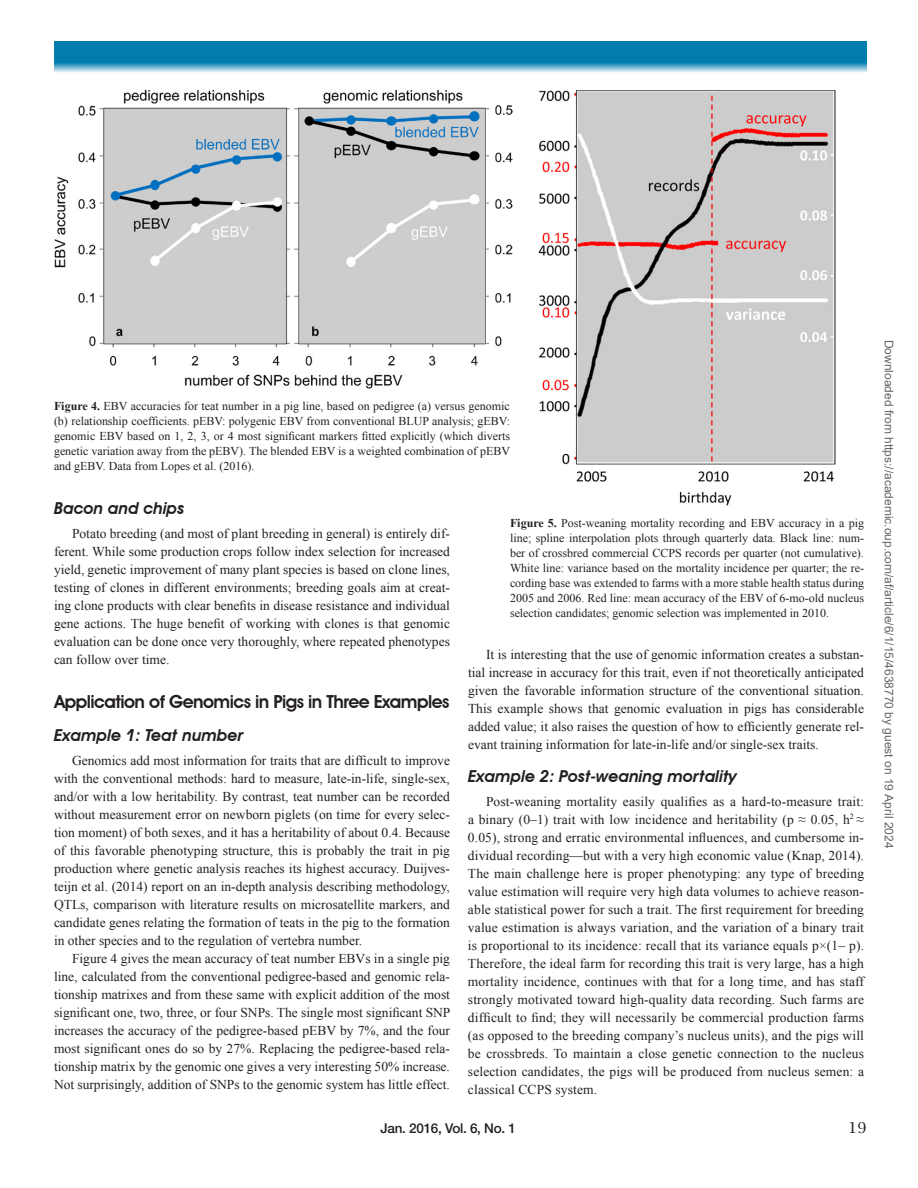
<style>
.page{position:relative;width:918px;height:1188px;background:#fff}
.page>*{position:absolute;margin:0;border:0;box-sizing:border-box;transform-origin:0 0}
.t1{font:600 18px "Avant Garde IT Cby BT";letter-spacing:-.03em;color:#231f20}
.t2{font:italic 600 16.5px "Avant Garde IT Cby BT";color:#231f20}
.t3{font:15px "Lucida Bright";color:#231f20}
.t4{font:13.5px/18px "Times New Roman";color:#231f20;text-align:justify}
.t5{font:500 13.5px "Helvetica Neue LT Std";letter-spacing:-.02em;color:#231f20}
.t6{font:12px/15px "Times New Roman";color:#231f20;text-align:justify}
.t7{font:12px "Arial";color:#666}
.s1{font-weight:700}
</style>
<div class="page">
<svg style="left:54px;top:41px;width:813px;height:31px;background:#238eb9"></svg>
<img style="left:54px;top:90px;width:459px;height:298px">
<img style="left:538px;top:90px;width:298px;height:416px">
<p class="t6" style="left:54px;top:399px;width:458px"><span class="s1">Figure 4.</span> EBV accuracies for teat number in a pig line, based on pedigree (a) versus genomic (b) relationship coefficients. pEBV: polygenic EBV from conventional BLUP analysis; gEBV: genomic EBV based on 1, 2, 3, or 4 most significant markers fitted explicitly (which diverts genetic variation away from the pEBV). The blended EBV is a weighted combination of pEBV and gEBV. Data from Lopes et al. (2016).</p>
<p class="t2" style="left:54px;top:499px;width:132px">Bacon and chips</p>
<p class="t4" style="left:54px;top:525px;width:398px;text-indent:18px">Potato breeding (and most of plant breeding in general) is entirely dif&shy;ferent. While some production crops follow index selection for increased yield, genetic improvement of many plant species is based on clone lines, testing of clones in different environments; breeding goals aim at creat&shy;ing clone products with clear benefits in disease resistance and individual gene actions. The huge benefit of working with clones is that genomic evaluation can be done once very thoroughly, where repeated phenotypes can follow over time.</p>
<h1 class="t1" style="left:54px;top:691px;width:397px">Application of Genomics in Pigs in Three Examples</h1>
<p class="t2" style="left:54px;top:725px;width:191px">Example 1: Teat number</p>
<p class="t4" style="left:54px;top:751px;width:398px;text-indent:18px">Genomics add most information for traits that are difficult to improve with the conventional methods: hard to measure, late-in-life, single-sex, and/or with a low heritability. By contrast, teat number can be recorded without measurement error on newborn piglets (on time for every selec&shy;tion moment) of both sexes, and it has a heritability of about 0.4. Because of this favorable phenotyping structure, this is probably the trait in pig production where genetic analysis reaches its highest accuracy. Duijves&shy;teijn et al. (2014) report on an in-depth analysis describing methodology, QTLs, comparison with literature results on microsatellite markers, and candidate genes relating the formation of teats in the pig to the formation in other species and to the regulation of vertebra number.</p>
<p class="t4" style="left:54px;top:949px;width:398px;text-indent:18px">Figure 4 gives the mean accuracy of teat number EBVs in a single pig line, calculated from the conventional pedigree-based and genomic rela&shy;tionship matrixes and from these same with explicit addition of the most significant one, two, three, or four SNPs. The single most significant SNP increases the accuracy of the pedigree-based pEBV by 7%, and the four most significant ones do so by 27%. Replacing the pedigree-based rela&shy;tionship matrix by the genomic one gives a very interesting 50% increase.<br>Not surprisingly, addition of SNPs to the genomic system has little effect.</p>
<p class="t6" style="left:510px;top:516px;width:356px"><span class="s1">Figure 5.</span> Post-weaning mortality recording and EBV accuracy in a pig line; spline interpolation plots through quarterly data. Black line: num&shy;ber of crossbred commercial CCPS records per quarter (not cumulative).<br>White line: variance based on the mortality incidence per quarter; the re&shy;cording base was extended to farms with a more stable health status during 2005 and 2006. Red line: mean accuracy of the EBV of 6-mo-old nucleus selection candidates; genomic selection was implemented in 2010.</p>
<p class="t4" style="left:468px;top:645px;width:398px;text-indent:18px">It is interesting that the use of genomic information creates a substan&shy;tial increase in accuracy for this trait, even if not theoretically anticipated given the favorable information structure of the conventional situation.<br>This example shows that genomic evaluation in pigs has considerable added value; it also raises the question of how to efficiently generate rel&shy;evant training information for late-in-life and/or single-sex traits.</p>
<p class="t2" style="left:468px;top:766px;width:270px">Example 2: Post-weaning mortality</p>
<p class="t4" style="left:468px;top:792px;width:398px;text-indent:18px">Post-weaning mortality easily qualifies as a hard-to-measure trait: a binary (0–1) trait with low incidence and heritability (p ≈ 0.05, h<sup>2</sup> ≈ 0.05), strong and erratic environmental influences, and cumbersome in&shy;dividual recording—but with a very high economic value (Knap, 2014).<br>The main challenge here is proper phenotyping: any type of breeding value estimation will require very high data volumes to achieve reason&shy;able statistical power for such a trait. The first requirement for breeding value estimation is always variation, and the variation of a binary trait is proportional to its incidence: recall that its variance equals p×(1– p).<br>Therefore, the ideal farm for recording this trait is very large, has a high mortality incidence, continues with that for a long time, and has staff strongly motivated toward high-quality data recording. Such farms are difficult to find; they will necessarily be commercial production farms (as opposed to the breeding company’s nucleus units), and the pigs will be crossbreds. To maintain a close genetic connection to the nucleus selection candidates, the pigs will be produced from nucleus semen: a classical CCPS system.</p>
<p class="t5" style="left:381px;top:1120px;width:137px">Jan. 2016, Vol. 6, No. 1</p>
<p class="t3" style="left:848px;top:1119px;width:20px">19</p>
<p class="t7" style="left:893px;top:340px;width:510px;rotate:90deg">Downloaded from https://academic.oup.com/af/article/6/1/15/4638770 by guest on 19 April 2024</p>
</div>
